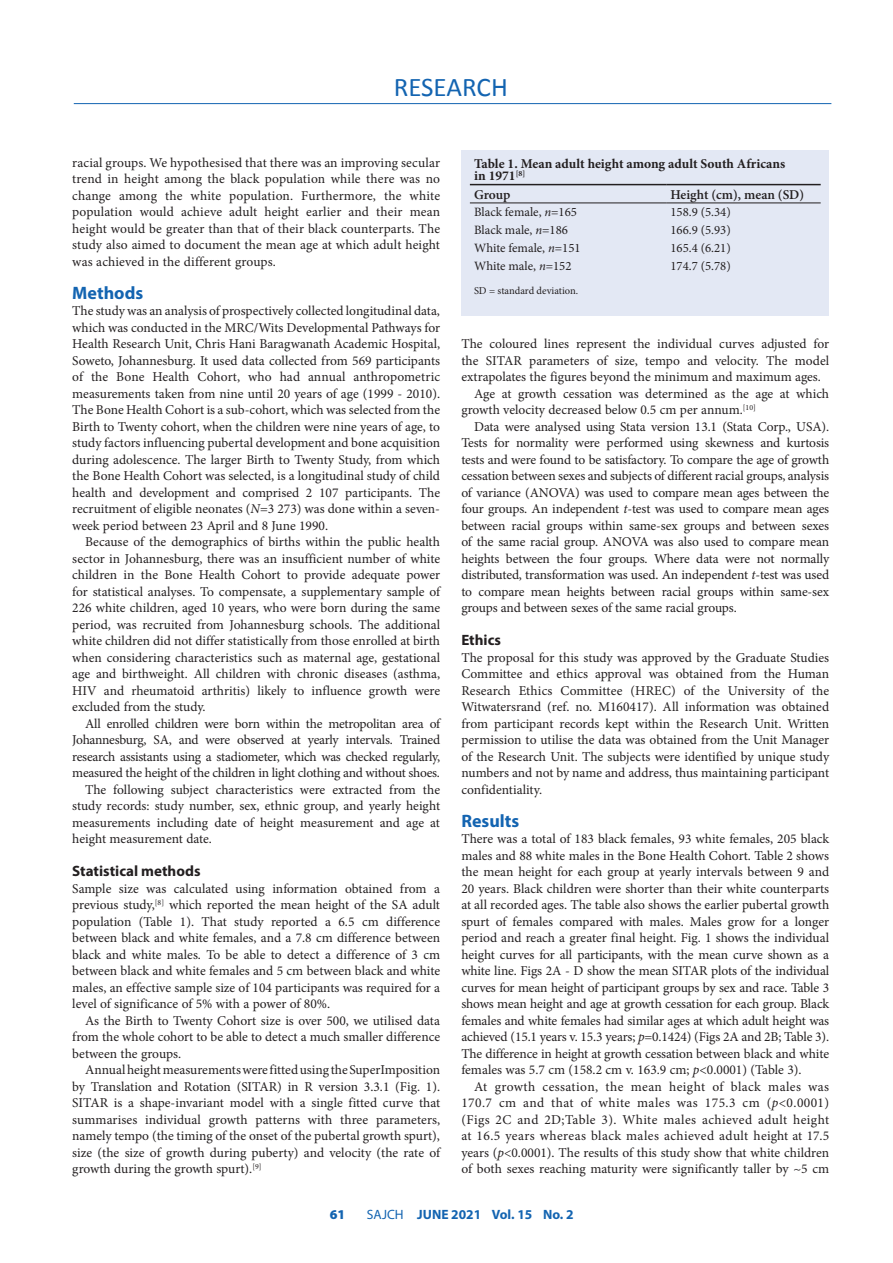
<style>
.page{position:relative;width:893px;height:1263px;background:#fff}
.page>*{position:absolute;margin:0;border:0;box-sizing:border-box;transform-origin:0 0}
.t1{font:27px "Calibri";color:#1364b1}
.B_HEAD{font:700 18px "Myriad Pro";color:#1364b1}
.C_HEAD{font:700 15px "Myriad Pro";color:#231f20}
.BODY_TEXT_INDENT{font:13.5px/16.5px "Minion Pro";letter-spacing:-.005em;color:#231f20;text-align:justify}
.BODY_TEXT_1ST_PARAGR{font:13.5px/16.5px "Minion Pro";color:#231f20;text-align:justify}
.TABLE_HEADING{font:700 13.5px/12px "Minion Pro";color:#231f20}
.TABLE_FIELD_NAME{font:600 13.5px "Minion Pro";letter-spacing:-.005em;color:#231f20}
.t2{font:700 13.5px "Myriad Pro";color:#1364b1}
.t3{font:900 13.5px "Myriad Pro";color:#1364b1}
.TABLE_COPY{font:12.75px "Minion Pro";color:#231f20}
.TABLE_FOOTNOTE{font:10.5px "Minion Pro";color:#231f20}
.s1{font-style:italic}
.s2{font-weight:400}
</style>
<div class="page">
<hr style="left:74px;top:103px;width:757px;height:1px;background:#1364b1">
<div style="left:461px;top:150px;width:368px;height:165px;background:#e3e8f4"></div>
<hr style="left:470px;top:184px;width:196px;height:1px;background:#231f20">
<hr style="left:666px;top:184px;width:155px;height:1px;background:#231f20">
<hr style="left:470px;top:203px;width:196px;height:1px;background:#231f20">
<hr style="left:666px;top:203px;width:155px;height:1px;background:#231f20">
<h1 class="t1" style="left:394px;top:70px;width:116px">RESEARCH</h1>
<p class="BODY_TEXT_INDENT" style="left:72px;top:154px;width:369px">racial groups. We hypothesised that there was an improving secular trend in height among the black population while there was no change among the white population. Furthermore, the white population would achieve adult height earlier and their mean height would be greater than that of their black counterparts. The study also aimed to document the mean age at which adult height was achieved in the different groups.</p>
<h2 class="B_HEAD" style="left:72px;top:281px;width:72px">Methods</h2>
<p class="BODY_TEXT_1ST_PARAGR" style="left:72px;top:303px;width:369px">The study was an analysis of prospectively collected longitudinal data, which was conducted in the MRC/Wits Developmental Pathways for Health Research Unit, Chris Hani Baragwanath Academic Hospital, Soweto, Johannesburg. It used data collected from 569 participants of the Bone Health Cohort, who had annual anthropometric measurements taken from nine until 20 years of age (1999 - 2010).<br>The Bone Health Cohort is a sub-cohort, which was selected from the Birth to Twenty cohort, when the children were nine years of age, to study factors influencing pubertal development and bone acquisition during adolescence. The larger Birth to Twenty Study, from which the Bone Health Cohort was selected, is a longitudinal study of child health and development and comprised 2 107 participants. The recruitment of eligible neonates (<span class="s1">N</span>=3 273) was done within a seven&shy;week period between 23 April and 8 June 1990.</p>
<p class="BODY_TEXT_INDENT" style="left:72px;top:534px;width:369px;text-indent:13px">Because of the demographics of births within the public health sector in Johannesburg, there was an insufficient number of white children in the Bone Health Cohort to provide adequate power for statistical analyses. To compensate, a supplementary sample of 226 white children, aged 10 years, who were born during the same period, was recruited from Johannesburg schools. The additional white children did not differ statistically from those enrolled at birth when considering characteristics such as maternal age, gestational age and birthweight. All children with chronic diseases (asthma, HIV and rheumatoid arthritis) likely to influence growth were excluded from the study.</p>
<p class="BODY_TEXT_INDENT" style="left:72px;top:715px;width:369px;text-indent:13px">All enrolled children were born within the metropolitan area of Johannesburg, SA, and were observed at yearly intervals. Trained research assistants using a stadiometer, which was checked regularly, measured the height of the children in light clothing and without shoes.</p>
<p class="BODY_TEXT_INDENT" style="left:72px;top:781px;width:369px;text-indent:13px">The following subject characteristics were extracted from the study records: study number, sex, ethnic group, and yearly height measurements including date of height measurement and age at height measurement date.</p>
<h3 class="C_HEAD" style="left:72px;top:861px;width:130px">Statistical methods</h3>
<p class="BODY_TEXT_1ST_PARAGR" style="left:72px;top:880px;width:369px">Sample size was calculated using information obtained from a previous study,<sup>[8]</sup> which reported the mean height of the SA adult population (Table 1). That study reported a 6.5 cm difference between black and white females, and a 7.8 cm difference between black and white males. To be able to detect a difference of 3 cm between black and white females and 5 cm between black and white males, an effective sample size of 104 participants was required for a level of significance of 5% with a power of 80%.</p>
<p class="BODY_TEXT_INDENT" style="left:72px;top:1012px;width:369px;text-indent:13px">As the Birth to Twenty Cohort size is over 500, we utilised data from the whole cohort to be able to detect a much smaller difference between the groups.</p>
<p class="BODY_TEXT_INDENT" style="left:72px;top:1062px;width:369px;text-indent:13px">Annual height measurements were fitted using the SuperImposition by Translation and Rotation (SITAR) in R version 3.3.1 (Fig. 1).<br>SITAR is a shape-invariant model with a single fitted curve that summarises individual growth patterns with three parameters, namely tempo (the timing of the onset of the pubertal growth spurt), size (the size of growth during puberty) and velocity (the rate of growth during the growth spurt).<sup>[9]</sup></p>
<p class="TABLE_HEADING" style="left:474px;top:158px;width:313px">Table 1. Mean adult height among adult South Africans in 1971<sup>[8]</sup></p>
<p class="TABLE_FIELD_NAME" style="left:474px;top:185px;width:38px">Group</p>
<p class="TABLE_FIELD_NAME" style="left:670px;top:185px;width:135px">Height (cm), mean (SD)</p>
<p class="TABLE_COPY" style="left:474px;top:204px;width:104px">Black female, <span class="s1">n</span>=165</p>
<p class="TABLE_COPY" style="left:670px;top:204px;width:62px">158.9 (5.34)</p>
<p class="TABLE_COPY" style="left:474px;top:222px;width:95px">Black male, <span class="s1">n</span>=186</p>
<p class="TABLE_COPY" style="left:670px;top:222px;width:62px">166.9 (5.93)</p>
<p class="TABLE_COPY" style="left:474px;top:239px;width:108px">White female, <span class="s1">n</span>=151</p>
<p class="TABLE_COPY" style="left:670px;top:239px;width:62px">165.4 (6.21)</p>
<p class="TABLE_COPY" style="left:474px;top:257px;width:99px">White male, <span class="s1">n</span>=152</p>
<p class="TABLE_COPY" style="left:670px;top:257px;width:62px">174.7 (5.78)</p>
<p class="TABLE_FOOTNOTE" style="left:474px;top:284px;width:106px">SD = standard deviation.</p>
<p class="BODY_TEXT_1ST_PARAGR" style="left:461px;top:336px;width:369px">The coloured lines represent the individual curves adjusted for the SITAR parameters of size, tempo and velocity. The model extrapolates the figures beyond the minimum and maximum ages.</p>
<p class="BODY_TEXT_INDENT" style="left:461px;top:385px;width:369px;text-indent:13px">Age at growth cessation was determined as the age at which growth velocity decreased below 0.5 cm per annum.<sup>[10]</sup></p>
<p class="BODY_TEXT_INDENT" style="left:461px;top:418px;width:369px;text-indent:13px">Data were analysed using Stata version 13.1 (Stata Corp., USA).<br>Tests for normality were performed using skewness and kurtosis tests and were found to be satisfactory. To compare the age of growth cessation between sexes and subjects of different racial groups, analysis of variance (ANOVA) was used to compare mean ages between the four groups. An independent <span class="s1">t</span>-test was used to compare mean ages between racial groups within same-sex groups and between sexes of the same racial group. ANOVA was also used to compare mean heights between the four groups. Where data were not normally distributed, transformation was used. An independent <span class="s1">t</span>-test was used to compare mean heights between racial groups within same-sex groups and between sexes of the same racial groups.</p>
<h3 class="C_HEAD" style="left:461px;top:630px;width:41px">Ethics</h3>
<p class="BODY_TEXT_1ST_PARAGR" style="left:461px;top:649px;width:369px">The proposal for this study was approved by the Graduate Studies Committee and ethics approval was obtained from the Human Research Ethics Committee (HREC) of the University of the Witwatersrand (ref. no. M160417). All information was obtained from participant records kept within the Research Unit. Written permission to utilise the data was obtained from the Unit Manager of the Research Unit. The subjects were identified by unique study numbers and not by name and address, thus maintaining participant confidentiality.</p>
<h2 class="B_HEAD" style="left:461px;top:809px;width:59px">Results</h2>
<p class="BODY_TEXT_1ST_PARAGR" style="left:461px;top:831px;width:369px">There was a total of 183 black females, 93 white females, 205 black males and 88 white males in the Bone Health Cohort. Table 2 shows the mean height for each group at yearly intervals between 9 and 20 years. Black children were shorter than their white counterparts at all recorded ages. The table also shows the earlier pubertal growth spurt of females compared with males. Males grow for a longer period and reach a greater final height. Fig. 1 shows the individual height curves for all participants, with the mean curve shown as a white line. Figs 2A - D show the mean SITAR plots of the individual curves for mean height of participant groups by sex and race. Table 3 shows mean height and age at growth cessation for each group. Black females and white females had similar ages at which adult height was achieved (15.1 years v. 15.3 years; <span class="s1">p</span>=0.1424) (Figs 2A and 2B; Table 3).<br>The difference in height at growth cessation between black and white females was 5.7 cm (158.2 cm v. 163.9 cm; <span class="s1">p</span>&lt;0.0001) (Table 3).</p>
<p class="BODY_TEXT_INDENT" style="left:461px;top:1078px;width:369px;text-indent:13px">At growth cessation, the mean height of black males was 170.7 cm and that of white males was 175.3 cm (<span class="s1">p</span>&lt;0.0001) (Figs 2C and 2D;Table 3). White males achieved adult height at 16.5 years whereas black males achieved adult height at 17.5 years (<span class="s1">p</span>&lt;0.0001). The results of this study show that white children of both sexes reaching maturity were significantly taller by ~5 cm</p>
<p class="t3" style="left:330px;top:1207px;width:17px">61</p>
<p class="t2" style="left:367px;top:1206px;width:208px"><span class="s2">SAJCH</span> JUNE 2021 Vol. 15 No. 2</p>
</div>
